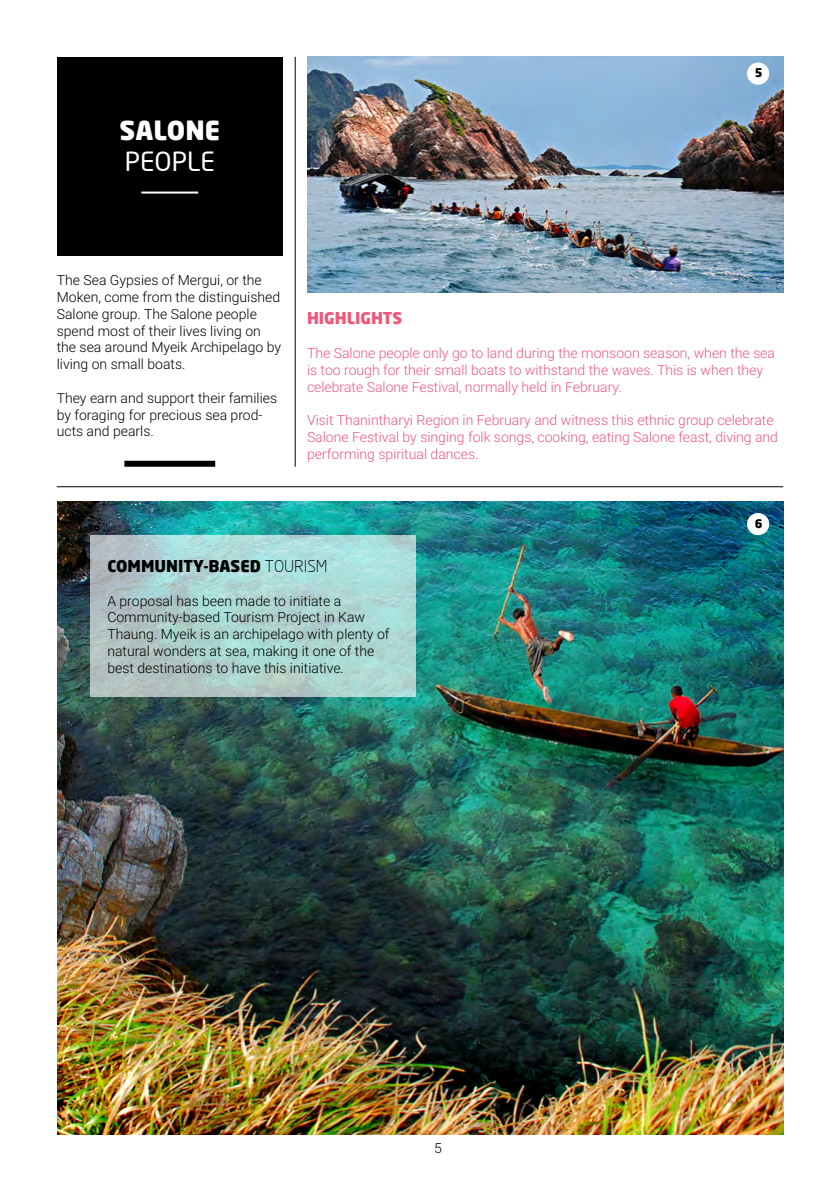
<style>
.page{position:relative;width:840px;height:1191px;background:#fff}
.page>*{position:absolute;margin:0;border:0;box-sizing:border-box;transform-origin:0 0}
.t1{font:900 26px "Neo Sans";color:#fff}
.t2{font:26px "Neo Sans";color:#fff}
.t3{font:900 16px "Neo Sans";color:#000}
.t4{font:900 16px "Neo Sans";color:#f0587b}
.t5{font:300 14px/16.8px "Roboto";color:#000}
.t6{font:300 14px/16.8px "Roboto";color:#f0587b}
.t7{font:900 11.8px "Neo Sans";color:#000}
.s1{font-weight:300}
</style>
<div class="page">
<hr style="left:295px;top:57px;width:1px;height:410px;background:#000">
<img style="left:57px;top:501px;width:725px;height:633px">
<div style="left:57px;top:57px;width:225px;height:199px;background:#000"></div>
<hr style="left:141px;top:191px;width:57px;height:2px;background:#fff">
<img style="left:307px;top:57px;width:475px;height:236px">
<svg style="left:90px;top:535px;width:325px;height:161px;background:#aed1cf"></svg>
<div style="left:124px;top:461px;width:91px;height:6px;background:#000"></div>
<hr style="left:57px;top:486px;width:725px;height:1px;background:#000">
<div style="left:746px;top:63px;width:22px;height:22px;background:#fff;border-radius:50%"></div>
<div style="left:746px;top:513px;width:22px;height:22px;background:#fff;border-radius:50%"></div>
<h1 class="t1" style="left:119px;top:113px;width:102px">SALONE</h1>
<h1 class="t2" style="left:125px;top:145px;width:92px">PEOPLE</h1>
<p class="t7" style="left:754px;top:65px;width:9px">5</p>
<p class="t5" style="left:57px;top:271px;width:226px">The Sea Gypsies of Mergui, or the<br>Moken, come from the distinguished<br>Salone group. The Salone people spend most of their lives living on the sea around Myeik Archipelago by living on small boats.</p>
<p class="t5" style="left:57px;top:389px;width:222px">They earn and support their families by foraging for precious sea prod&shy;ucts and pearls.</p>
<p class="t4" style="left:307px;top:308px;width:97px">HIGHLIGHTS</p>
<p class="t6" style="left:307px;top:344px;width:469px">The Salone people only go to land during the monsoon season, when the sea is too rough for their small boats to withstand the waves. This is when they celebrate Salone Festival, normally held in February.</p>
<p class="t6" style="left:307px;top:411px;width:472px">Visit Thanintharyi Region in February and witness this ethnic group celebrate<br>Salone Festival by singing folk songs, cooking, eating Salone feast, diving and performing spiritual dances.</p>
<p class="t7" style="left:754px;top:515px;width:9px">6</p>
<p class="t3" style="left:107px;top:555px;width:222px">COMMUNITY-BASED <span class="s1">TOURISM</span></p>
<p class="t5" style="left:107px;top:591px;width:283px">A proposal has been made to initiate a Community-based Tourism Project in Kaw Thaung. Myeik is an archipelago with plenty of natural wonders at sea, making it one of the best destinations to have this initiative.</p>
<p class="t5" style="left:434px;top:1139px;width:9px">5</p>
</div>
